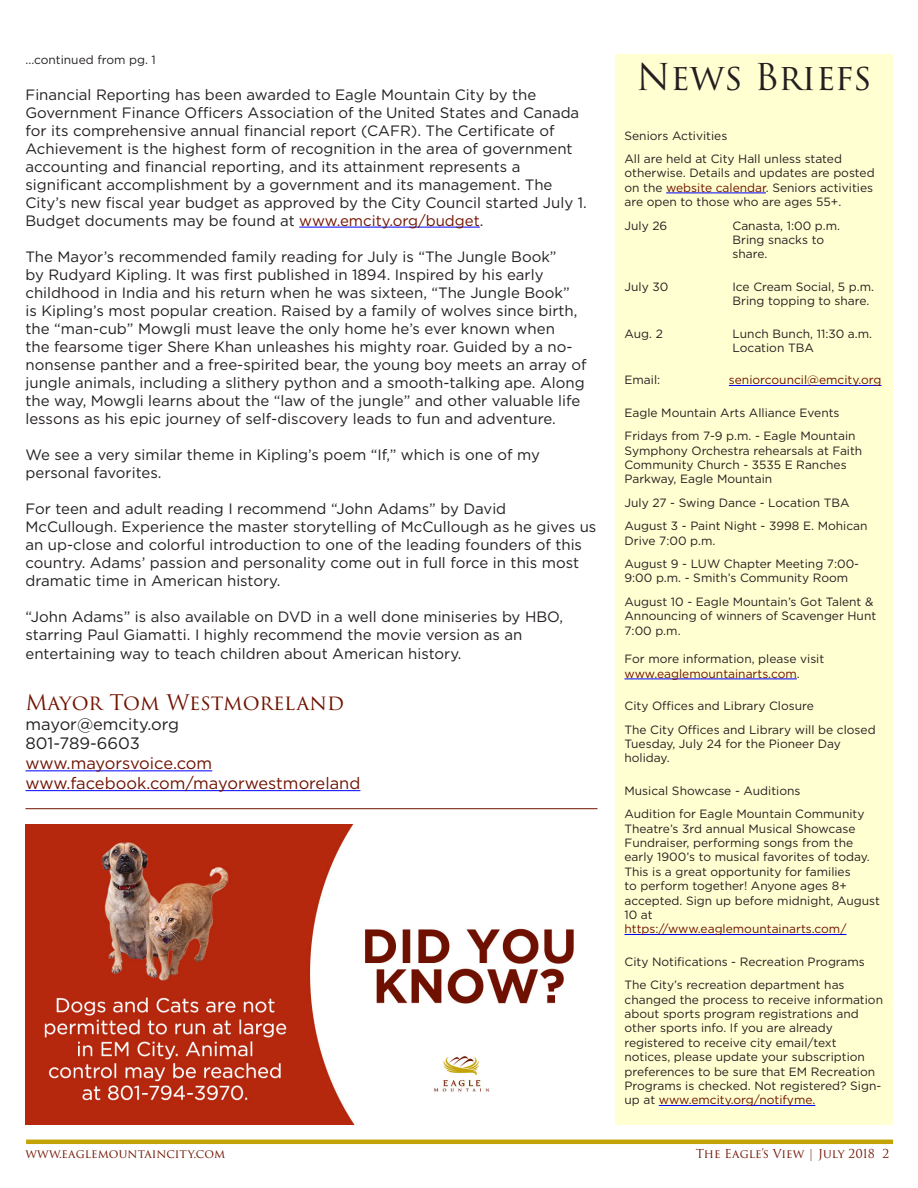
<style>
.page{position:relative;width:918px;height:1188px;background:#fff}
.page>*{position:absolute;margin:0;border:0;box-sizing:border-box;transform-origin:0 0}
.t1{font:36px "Trajan Pro 3";letter-spacing:-.015em;color:#231f20}
.t2{font:21px "Trajan Pro 3";letter-spacing:-.01em;color:#701301}
.t3{font:16.5px "Gotham";color:#701301}
.t4{font:16.5px/19.8px "Gotham";color:#231f20}
.t5{font:15px/18px "Gotham";color:#231f20}
.t6{font:12px/14.4px "Gotham";color:#231f20}
.t7{font:12px "Trajan Pro 3";color:#701301}
.t8{font:12px "Gotham";color:#701301}
.s1{color:#701301}
</style>
<div class="page">
<hr style="left:26px;top:1140px;width:867px;height:4px;background:#c3a303">
<div style="left:615px;top:54px;width:277px;height:1071px;background:#ffffd1"></div>
<hr style="left:666px;top:193px;width:100px;height:1px;background:#00f">
<hr style="left:729px;top:385px;width:152px;height:1px;background:#00f">
<hr style="left:624px;top:679px;width:173px;height:1px;background:#00f">
<hr style="left:624px;top:934px;width:222px;height:1px;background:#00f">
<hr style="left:659px;top:1105px;width:156px;height:1px;background:#00f">
<hr style="left:26px;top:808px;width:571px;height:1px;background:#701301">
<hr style="left:299px;top:227px;width:181px;height:1px;background:#00f">
<hr style="left:26px;top:770px;width:186px;height:1px;background:#00f">
<hr style="left:26px;top:790px;width:334px;height:1px;background:#00f">
<img style="left:25px;top:825px;width:549px;height:300px">
<p class="t6" style="left:26px;top:52px;width:132px">...continued from pg. 1</p>
<p class="t5" style="left:26px;top:85px;width:563px">Financial Reporting has been awarded to Eagle Mountain City by the Government Finance Officers Association of the United States and Canada for its comprehensive annual financial report (CAFR). The Certificate of Achievement is the highest form of recognition in the area of government accounting and financial reporting, and its attainment represents a significant accomplishment by a government and its management. The City’s new fiscal year budget as approved by the City Council started July 1.<br>Budget documents may be found at <span class="s1">www.emcity.org/budget</span>.</p>
<p class="t5" style="left:26px;top:247px;width:563px">The Mayor’s recommended family reading for July is “The Jungle Book”<br>by Rudyard Kipling. It was first published in 1894. Inspired by his early childhood in India and his return when he was sixteen, “The Jungle Book”<br>is Kipling’s most popular creation. Raised by a family of wolves since birth, the “man-cub” Mowgli must leave the only home he’s ever known when<br>the fearsome tiger Shere Khan unleashes his mighty roar. Guided by a no&shy;nonsense panther and a free-spirited bear, the young boy meets an array of jungle animals, including a slithery python and a smooth-talking ape. Along the way, Mowgli learns about the “law of the jungle” and other valuable life lessons as his epic journey of self-discovery leads to fun and adventure.</p>
<p class="t5" style="left:26px;top:445px;width:516px">We see a very similar theme in Kipling’s poem “If,” which is one of my personal favorites.</p>
<p class="t5" style="left:26px;top:499px;width:572px">For teen and adult reading I recommend “John Adams” by David McCullough. Experience the master storytelling of McCullough as he gives us an up-close and colorful introduction to one of the leading founders of this country. Adams’ passion and personality come out in full force in this most dramatic time in American history.</p>
<p class="t5" style="left:26px;top:607px;width:539px">“John Adams” is also available on DVD in a well done miniseries by HBO, starring Paul Giamatti. I highly recommend the movie version as an</p>
<p class="t5" style="left:26px;top:645px;width:438px">entertaining way to teach children about American history.</p>
<p class="t2" style="left:26px;top:688px;width:320px">Mayor Tom Westmoreland</p>
<p class="t4" style="left:26px;top:714px;width:155px">mayor@emcity.org<br>801-789-6603</p>
<p class="t3" style="left:26px;top:753px;width:188px">www.mayorsvoice.com</p>
<p class="t3" style="left:26px;top:773px;width:336px">www.facebook.com/mayorwestmoreland</p>
<p class="t1" style="left:636px;top:52px;width:237px">News Briefs</p>
<p class="t6" style="left:624px;top:123px;width:219px;line-height:23.4px">Seniors Activities<br>All are held at City Hall unless stated</p>
<p class="t6" style="left:624px;top:166px;width:252px">otherwise. Details and updates are posted on the <span class="s1">website calendar</span>. Seniors activities are open to those who are ages 55+.</p>
<p class="t6" style="left:624px;top:218px;width:44px">July 26</p>
<p class="t6" style="left:732px;top:218px;width:109px">Canasta, 1:00 p.m.<br>Bring snacks to share.</p>
<p class="t6" style="left:624px;top:279px;width:45px">July 30</p>
<p class="t6" style="left:732px;top:279px;width:143px">Ice Cream Social, 5 p.m.<br>Bring topping to share.</p>
<p class="t6" style="left:624px;top:326px;width:40px">Aug. 2</p>
<p class="t6" style="left:732px;top:326px;width:141px">Lunch Bunch, 11:30 a.m.<br>Location TBA</p>
<p class="t6" style="left:624px;top:373px;width:37px">Email:</p>
<p class="t8" style="left:729px;top:372px;width:154px">seniorcouncil@emcity.org</p>
<p class="t6" style="left:624px;top:400px;width:233px;line-height:23.4px">Eagle Mountain Arts Alliance Events<br>Fridays from 7-9 p.m. - Eagle Mountain</p>
<p class="t6" style="left:624px;top:443px;width:239px">Symphony Orchestra rehearsals at Faith<br>Community Church - 3535 E Ranches<br>Parkway, Eagle Mountain</p>
<p class="t6" style="left:624px;top:490px;width:245px;line-height:23.4px">July 27 - Swing Dance - Location TBA<br>August 3 - Paint Night - 3998 E. Mohican</p>
<p class="t6" style="left:624px;top:528px;width:236px;line-height:23.4px">Drive 7:00 p.m.<br>August 9 - LUW Chapter Meeting 7:00-</p>
<p class="t6" style="left:624px;top:566px;width:250px;line-height:23.4px">9:00 p.m. - Smith’s Community Room<br>August 10 - Eagle Mountain’s Got Talent &amp;</p>
<p class="t6" style="left:624px;top:608px;width:253px">Announcing of winners of Scavenger Hunt<br>7:00 p.m.</p>
<p class="t6" style="left:624px;top:652px;width:201px">For more information, please visit <span class="s1">www.eaglemountainarts.com</span>.</p>
<p class="t6" style="left:624px;top:694px;width:253px;line-height:23.4px">City Offices and Library Closure<br>The City Offices and Library will be closed</p>
<p class="t6" style="left:624px;top:736px;width:218px">Tuesday, July 24 for the Pioneer Day holiday.</p>
<p class="t6" style="left:624px;top:778px;width:242px;line-height:23.4px">Musical Showcase - Auditions<br>Audition for Eagle Mountain Community</p>
<p class="t6" style="left:624px;top:821px;width:257px">Theatre’s 3rd annual Musical Showcase Fundraiser, performing songs from the early 1900’s to musical favorites of today.<br>This is a great opportunity for families<br>to perform together! Anyone ages 8+ accepted. Sign up before midnight, August 10 at<br><span class="s1">https://www.eaglemountainarts.com/</span></p>
<p class="t6" style="left:624px;top:950px;width:242px;line-height:23.4px">City Notifications - Recreation Programs<br>The City’s recreation department has</p>
<p class="t6" style="left:624px;top:992px;width:260px">changed the process to receive information about sports program registrations and other sports info. If you are already registered to receive city email/text notices, please update your subscription preferences to be sure that EM Recreation Programs is checked. Not registered? Sign&shy;up at <span class="s1">www.emcity.org/notifyme.</span></p>
<p class="t7" style="left:26px;top:1146px;width:201px">www.eaglemountaincity.com</p>
<p class="t7" style="left:696px;top:1146px;width:195px">The Eagle’s View | July 2018 2</p>
</div>
